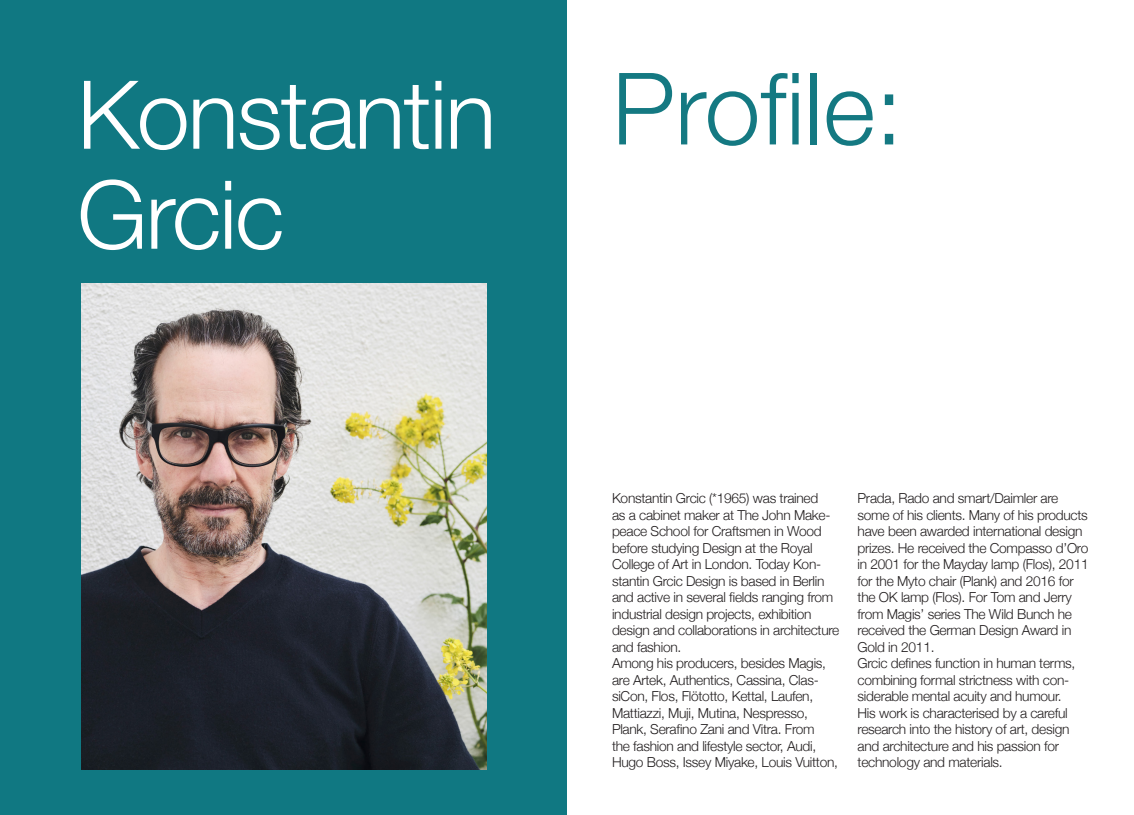
<style>
.page{position:relative;width:1134px;height:815px;background:#fff}
.page>*{position:absolute;margin:0;border:0;box-sizing:border-box;transform-origin:0 0}
.t1{font:300 100px "Helvetica Neue";color:#147982}
.t2{font:300 95px "Helvetica Neue";letter-spacing:-.02em;color:#fff}
.Paragraph_Style_1{font:300 13.75px/16.5px "Helvetica Neue";letter-spacing:-.02em;color:#231f20}
</style>
<div class="page">
<div style="left:0;top:0;width:567px;height:815px;background:#107882"></div>
<img style="left:81px;top:284px;width:406px;height:486px">
<p class="t2" style="left:77px;top:38px;width:421px">Konstantin</p>
<p class="t2" style="left:77px;top:138px;width:209px">Grcic</p>
<p class="t1" style="left:612px;top:28px;width:292px">Profile:</p>
<p class="Paragraph_Style_1" style="left:612px;top:489px;width:229px">Konstantin Grcic (*1965) was trained<br>as a cabinet maker at The John Make&shy;peace School for Craftsmen in Wood before studying Design at the Royal College of Art in London. Today Kon&shy;stantin Grcic Design is based in Berlin and active in several fields ranging from industrial design projects, exhibition design and collaborations in architecture and fashion.</p>
<p class="Paragraph_Style_1" style="left:612px;top:654px;width:227px">Among his producers, besides Magis, are Artek, Authentics, Cassina, Clas&shy;siCon, Flos, Flötotto, Kettal, Laufen, Mattiazzi, Muji, Mutina, Nespresso, Plank, Serafino Zani and Vitra. From<br>the fashion and lifestyle sector, Audi, Hugo Boss, Issey Miyake, Louis Vuitton,</p>
<p class="Paragraph_Style_1" style="left:857px;top:489px;width:233px">Prada, Rado and smart/Daimler are some of his clients. Many of his products have been awarded international design prizes. He received the Compasso d’Oro in 2001 for the Mayday lamp (Flos), 2011 for the Myto chair (Plank) and 2016 for the OK lamp (Flos). For Tom and Jerry from Magis’ series The Wild Bunch he received the German Design Award in Gold in 2011.</p>
<p class="Paragraph_Style_1" style="left:857px;top:654px;width:219px">Grcic defines function in human terms, combining formal strictness with con&shy;siderable mental acuity and humour.<br>His work is characterised by a careful research into the history of art, design and architecture and his passion for technology and materials.</p>
</div>
